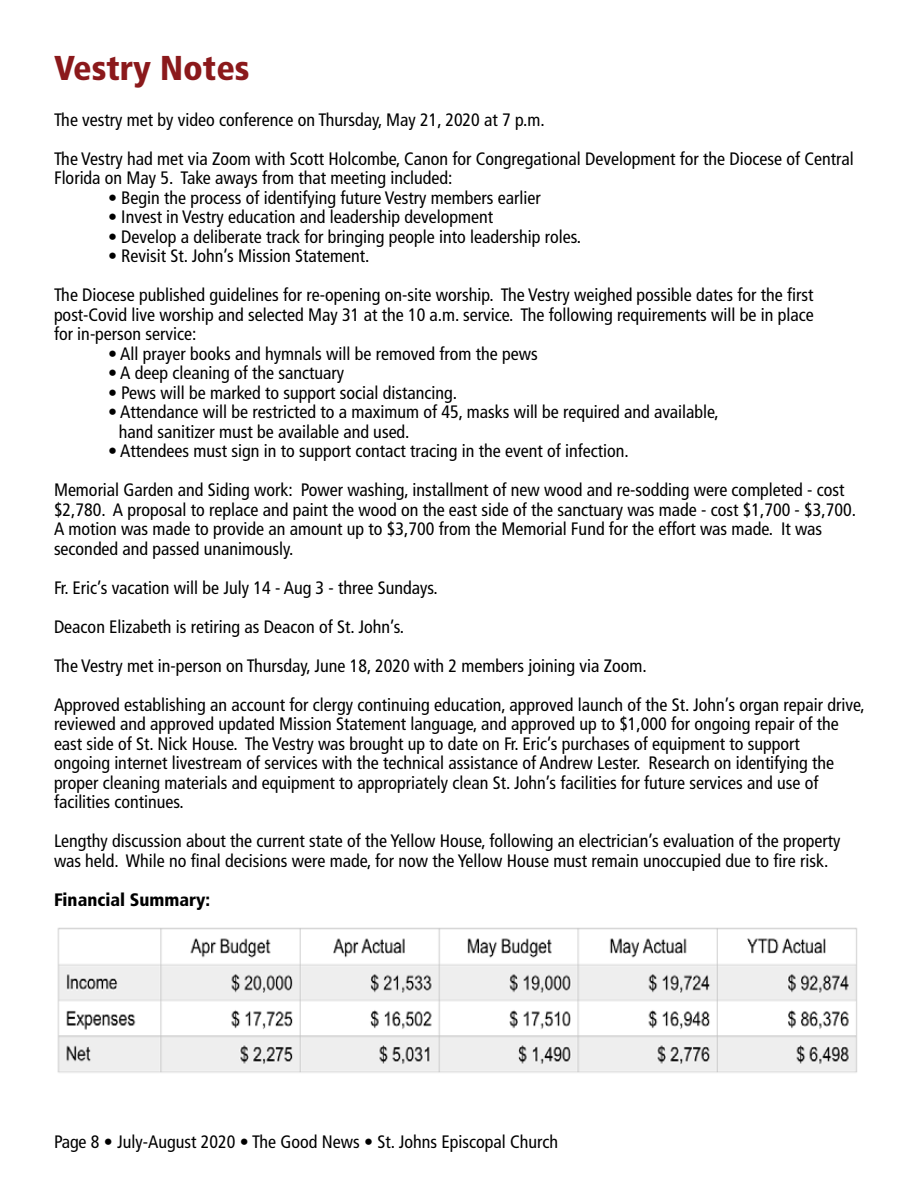
<style>
.page{position:relative;width:918px;height:1188px;background:#fff}
.page>*{position:absolute;margin:0;border:0;box-sizing:border-box;transform-origin:0 0}
.t1{font:900 condensed 34.5px "Frutiger LT Std";color:#8b191b}
.t2{font:condensed 18px/19.5px "Frutiger LT Std";color:#000}
.t3{font:900 condensed 18px "Frutiger LT Std";color:#000}
</style>
<div class="page">
<img style="left:57px;top:927px;width:800px;height:146px">
<h1 class="t1" style="left:54px;top:47px;width:197px">Vestry Notes</h1>
<p class="t2" style="left:54px;top:100px;width:801px;line-height:39px">The vestry met by video conference on Thursday, May 21, 2020 at 7 p.m.<br>The Vestry had met via Zoom with Scott Holcombe, Canon for Congregational Development for the Diocese of Central</p>
<p class="t2" style="left:54px;top:168px;width:400px">Florida on May 5. Take aways from that meeting included:</p>
<p class="t2" style="left:108px;top:188px;width:434px">• Begin the process of identifying future Vestry members earlier</p>
<p class="t2" style="left:108px;top:207px;width:387px">• Invest in Vestry education and leadership development</p>
<p class="t2" style="left:108px;top:227px;width:474px">• Develop a deliberate track for bringing people into leadership roles.</p>
<p class="t2" style="left:54px;top:237px;width:761px;line-height:39px;text-indent:54px">• Revisit St. John’s Mission Statement.<br>The Diocese published guidelines for re-opening on-site worship. The Vestry weighed possible dates for the first</p>
<p class="t2" style="left:54px;top:305px;width:761px">post-Covid live worship and selected May 31 at the 10 a.m. service. The following requirements will be in place for in-person service:</p>
<p class="t2" style="left:108px;top:344px;width:431px">• All prayer books and hymnals will be removed from the pews</p>
<p class="t2" style="left:108px;top:363px;width:238px">• A deep cleaning of the sanctuary</p>
<p class="t2" style="left:108px;top:383px;width:351px">• Pews will be marked to support social distancing.</p>
<p class="t2" style="left:119px;top:402px;width:602px;text-indent:-11px">• Attendance will be restricted to a maximum of 45, masks will be required and available, hand sanitizer must be available and used.</p>
<p class="t2" style="left:54px;top:432px;width:792px;line-height:39px;text-indent:54px">• Attendees must sign in to support contact tracing in the event of infection.<br>Memorial Garden and Siding work: Power washing, installment of new wood and re-sodding were completed - cost</p>
<p class="t2" style="left:54px;top:500px;width:804px">$2,780. A proposal to replace and paint the wood on the east side of the sanctuary was made - cost $1,700 - $3,700.<br>A motion was made to provide an amount up to $3,700 from the Memorial Fund for the effort was made. It was seconded and passed unanimously.</p>
<p class="t2" style="left:54px;top:568px;width:812px;line-height:39px">Fr. Eric’s vacation will be July 14 - Aug 3 - three Sundays.<br>Deacon Elizabeth is retiring as Deacon of St. John’s.<br>The Vestry met in-person on Thursday, June 18, 2020 with 2 members joining via Zoom.<br>Approved establishing an account for clergy continuing education, approved launch of the St. John’s organ repair drive,</p>
<p class="t2" style="left:54px;top:714px;width:786px">reviewed and approved updated Mission Statement language, and approved up to $1,000 for ongoing repair of the east side of St. Nick House. The Vestry was brought up to date on Fr. Eric’s purchases of equipment to support ongoing internet livestream of services with the technical assistance of Andrew Lester. Research on identifying the proper cleaning materials and equipment to appropriately clean St. John’s facilities for future services and use of facilities continues.</p>
<p class="t2" style="left:54px;top:831px;width:788px">Lengthy discussion about the current state of the Yellow House, following an electrician’s evaluation of the property was held. While no final decisions were made, for now the Yellow House must remain unoccupied due to fire risk.</p>
<p class="t3" style="left:54px;top:889px;width:158px">Financial Summary:</p>
<p class="t2" style="left:54px;top:1132px;width:506px">Page 8 • July-August 2020 • The Good News • St. Johns Episcopal Church</p>
</div>
